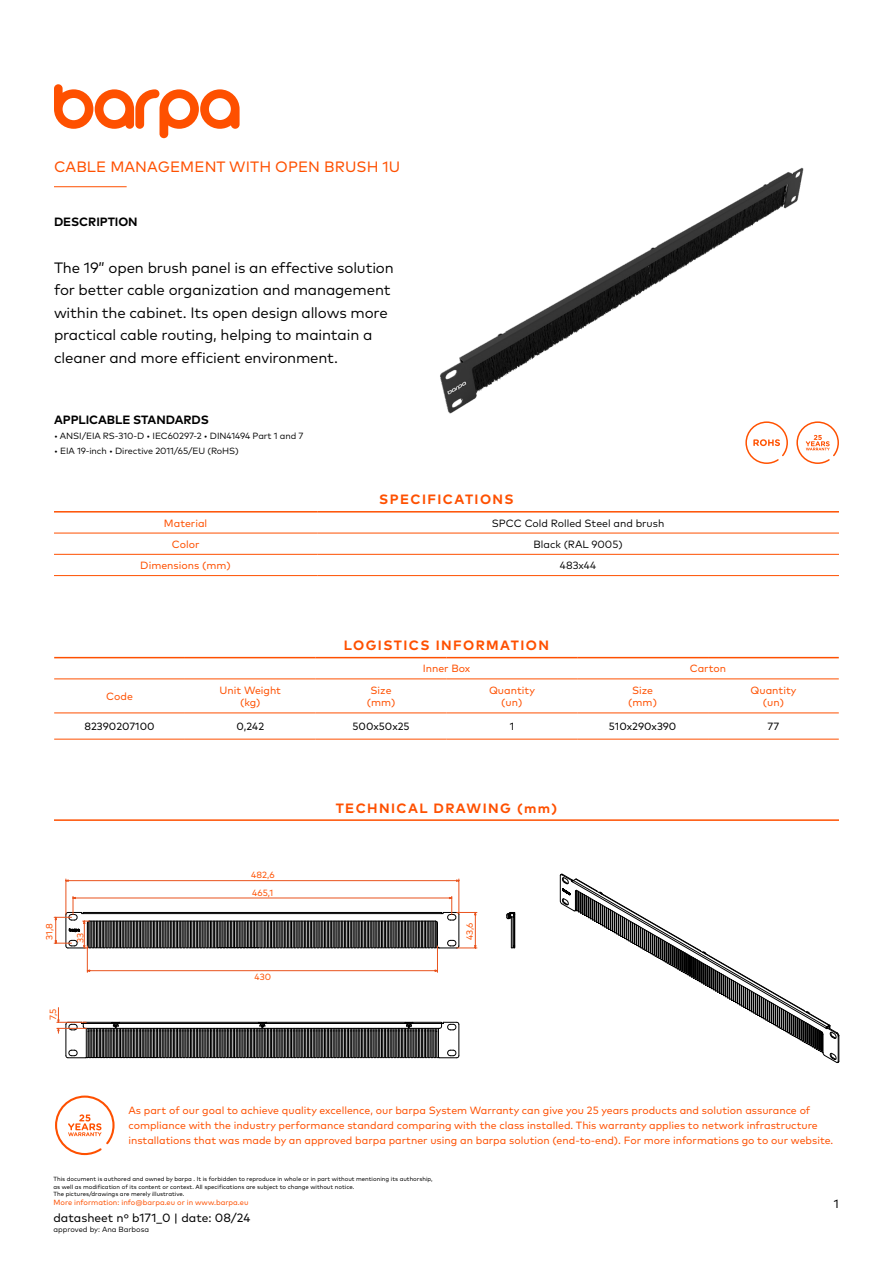
<style>
.page{position:relative;width:893px;height:1263px;background:#fff}
.page>*{position:absolute;margin:0;border:0;box-sizing:border-box;transform-origin:0 0}
.t1{font:15px/22.5px "Mark Pro";letter-spacing:-.01em;color:#000}
.t2{font:15px "Mark Pro";letter-spacing:.005em;color:#fe5000}
.t3{font:700 13.5px "Mark Pro";letter-spacing:.105em;color:#fe5000}
.t4{font:700 12px "Mark Pro";letter-spacing:-.005em;color:#000}
.t5{font:12px "Mark Pro";color:#000}
.t6{font:10.5px/12.6px "Mark Pro";color:#fe5000;text-align:center}
.t7{font:10.5px "Mark Pro";color:#000}
.t8{font:10.5px "Mark Pro";color:#000}
.t9{font:9px "Mark Pro";letter-spacing:-.01em;color:#000}
.t10{font:9px "Mark Pro";color:#fe5000}
.t11{font:7.5px "Mark Pro";color:#fe5000}
.t12{font:7.5px "Mark Pro";color:#000}
.t13{font:6px/7.5px "Mark Pro";color:#000}
</style>
<div class="page">
<svg style="left:54px;top:84px;width:186px;height:54px"></svg>
<hr style="left:54px;top:186px;width:73px;height:1px;background:#fe5000">
<hr style="left:54px;top:511px;width:263px;height:1px;background:#fe5000">
<hr style="left:317px;top:511px;width:522px;height:1px;background:#fe5000">
<hr style="left:54px;top:533px;width:263px;height:1px;background:#fe5000">
<hr style="left:317px;top:533px;width:522px;height:1px;background:#fe5000">
<hr style="left:54px;top:554px;width:263px;height:1px;background:#fe5000">
<hr style="left:317px;top:554px;width:522px;height:1px;background:#fe5000">
<hr style="left:54px;top:575px;width:263px;height:1px;background:#fe5000">
<hr style="left:317px;top:575px;width:522px;height:1px;background:#fe5000">
<svg style="left:796px;top:422px;width:43px;height:42px"></svg>
<svg style="left:745px;top:441px;width:43px;height:23px"></svg>
<hr style="left:54px;top:657px;width:131px;height:1px;background:#fe5000">
<hr style="left:185px;top:657px;width:131px;height:1px;background:#fe5000">
<hr style="left:316px;top:657px;width:130px;height:1px;background:#fe5000">
<hr style="left:446px;top:657px;width:131px;height:1px;background:#fe5000">
<hr style="left:577px;top:657px;width:131px;height:1px;background:#fe5000">
<hr style="left:708px;top:657px;width:131px;height:1px;background:#fe5000">
<hr style="left:54px;top:713px;width:131px;height:1px;background:#fe5000">
<hr style="left:54px;top:739px;width:131px;height:1px;background:#fe5000">
<hr style="left:185px;top:713px;width:131px;height:1px;background:#fe5000">
<hr style="left:185px;top:739px;width:131px;height:1px;background:#fe5000">
<hr style="left:316px;top:713px;width:130px;height:1px;background:#fe5000">
<hr style="left:446px;top:713px;width:131px;height:1px;background:#fe5000">
<hr style="left:577px;top:713px;width:131px;height:1px;background:#fe5000">
<hr style="left:708px;top:713px;width:131px;height:1px;background:#fe5000">
<hr style="left:316px;top:739px;width:130px;height:1px;background:#fe5000">
<hr style="left:446px;top:739px;width:131px;height:1px;background:#fe5000">
<hr style="left:577px;top:739px;width:131px;height:1px;background:#fe5000">
<hr style="left:708px;top:739px;width:131px;height:1px;background:#fe5000">
<hr style="left:54px;top:679px;width:131px;height:1px;background:#fe5000">
<hr style="left:185px;top:679px;width:131px;height:1px;background:#fe5000">
<hr style="left:316px;top:679px;width:130px;height:1px;background:#fe5000">
<hr style="left:446px;top:679px;width:131px;height:1px;background:#fe5000">
<hr style="left:577px;top:679px;width:131px;height:1px;background:#fe5000">
<hr style="left:708px;top:679px;width:131px;height:1px;background:#fe5000">
<hr style="left:54px;top:819px;width:785px;height:2px;background:#fe5000">
<svg style="left:560px;top:874px;width:279px;height:189px"></svg>
<svg style="left:515px;top:888px;width:315px;height:141px"></svg>
<hr style="left:459px;top:1024px;width:1px;height:32px;background:#000">
<svg style="left:66px;top:1033px;width:393px;height:25px;background:#585858"></svg>
<svg style="left:54px;top:879px;width:406px;height:154px"></svg>
<svg style="left:66px;top:912px;width:449px;height:37px"></svg>
<svg style="left:55px;top:1095px;width:60px;height:60px"></svg>
<img style="left:440px;top:167px;width:383px;height:274px">
<h1 class="t2" style="left:54px;top:156px;width:348px">CABLE MANAGEMENT WITH OPEN BRUSH 1U</h1>
<p class="t4" style="left:54px;top:213px;width:85px">DESCRIPTION</p>
<h1 class="t1" style="left:54px;top:255px;width:341px">The 19” open brush panel is an effective solution for better cable organization and management within the cabinet. Its open design allows more practical cable routing, helping to maintain a cleaner and more efficient environment.</h1>
<p class="t4" style="left:54px;top:411px;width:156px">APPLICABLE STANDARDS</p>
<p class="t9" style="left:54px;top:429px;width:251px">• ANSI/EIA RS-310-D • IEC60297-2 • DIN41494 Part 1 and 7</p>
<p class="t9" style="left:54px;top:444px;width:186px">• EIA 19-inch • Directive 2011/65/EU (RoHS)</p>
<p class="t3" style="left:379px;top:489px;width:136px">SPECIFICATIONS</p>
<p class="t6" style="left:164px;top:516px;width:45px">Material</p>
<p class="t7" style="left:492px;top:515px;width:174px">SPCC Cold Rolled Steel and brush</p>
<p class="t6" style="left:172px;top:537px;width:29px">Color</p>
<p class="t7" style="left:533px;top:536px;width:91px">Black (RAL 9005)</p>
<p class="t6" style="left:140px;top:558px;width:92px">Dimensions (mm)</p>
<p class="t7" style="left:560px;top:557px;width:38px">483x44</p>
<p class="t3" style="left:344px;top:635px;width:207px">LOGISTICS INFORMATION</p>
<p class="t6" style="left:423px;top:661px;width:49px">Inner Box</p>
<p class="t6" style="left:690px;top:661px;width:38px">Carton</p>
<p class="t6" style="left:106px;top:689px;width:28px">Code</p>
<p class="t6" style="left:220px;top:683px;width:63px">Unit Weight (kg)</p>
<p class="t6" style="left:367px;top:683px;width:30px">Size (mm)</p>
<p class="t6" style="left:489px;top:683px;width:47px">Quantity (un)</p>
<p class="t6" style="left:628px;top:683px;width:30px">Size (mm)</p>
<p class="t6" style="left:751px;top:683px;width:47px">Quantity (un)</p>
<p class="t8" style="left:85px;top:718px;width:72px">82390207100</p>
<p class="t8" style="left:237px;top:718px;width:29px">0,242</p>
<p class="t8" style="left:352px;top:718px;width:59px">500x50x25</p>
<p class="t8" style="left:510px;top:718px;width:6px">1</p>
<p class="t8" style="left:609px;top:718px;width:69px">510x290x390</p>
<p class="t8" style="left:768px;top:718px;width:13px">77</p>
<p class="t10" style="left:43px;top:939px;width:18px;rotate:-90deg">31,8</p>
<p class="t10" style="left:73px;top:943px;width:12px;rotate:-90deg">33</p>
<p class="t10" style="left:46px;top:1020px;width:13px;rotate:-90deg">7,5</p>
<p class="t10" style="left:251px;top:868px;width:25px">482,6</p>
<p class="t10" style="left:252px;top:886px;width:23px">465,1</p>
<p class="t10" style="left:255px;top:970px;width:18px">430</p>
<p class="t3" style="left:336px;top:798px;width:223px">TECHNICAL DRAWING (mm)</p>
<p class="t10" style="left:463px;top:940px;width:19px;rotate:-90deg">43,6</p>
<p class="t6" style="left:128px;top:1102px;width:706px;line-height:15px;text-align:left">As part of our goal to achieve quality excellence, our barpa System Warranty can give you 25 years products and solution assurance of compliance with the industry performance standard comparing with the class installed. This warranty applies to network infrastructure installations that was made by an approved barpa partner using an barpa solution (end-to-end). For more informations go to our website.</p>
<p class="t13" style="left:53px;top:1175px;width:381px">This document is authored and owned by barpa . It is forbidden to reproduce in whole or in part without mentioning its authorship, as well as modification of its content or context. All specifications are subject to change without notice.<br>The pictures/drawings are merely illustrative.</p>
<p class="t11" style="left:53px;top:1197px;width:197px">More information: info@barpa.eu or in www.barpa.eu</p>
<p class="t5" style="left:834px;top:1195px;width:7px">1</p>
<p class="t5" style="left:53px;top:1208px;width:198px">datasheet nº b171_0 | date: 08/24</p>
<p class="t12" style="left:53px;top:1224px;width:97px">approved by: Ana Barbosa</p>
</div>
